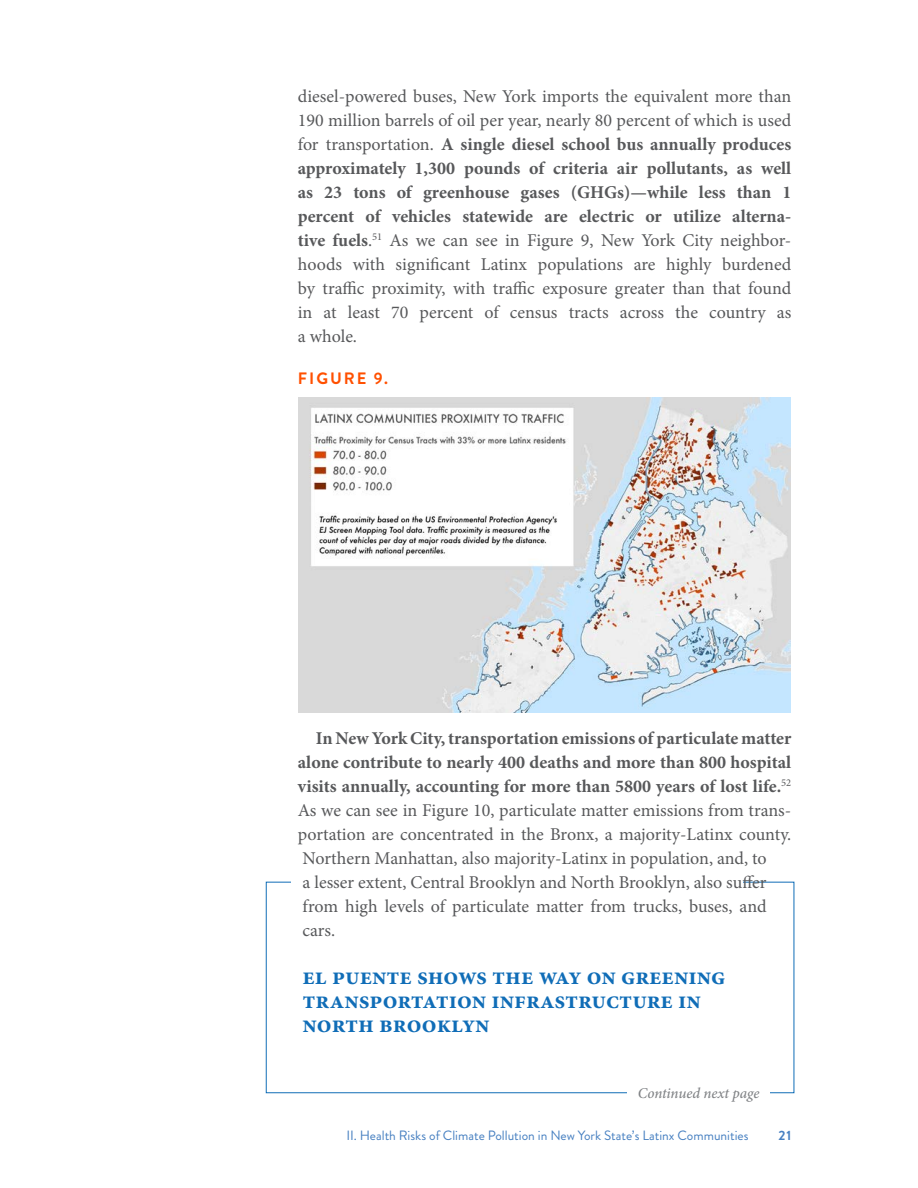
<style>
.page{position:relative;width:918px;height:1188px;background:#fff}
.page>*{position:absolute;margin:0;border:0;box-sizing:border-box;transform-origin:0 0}
.Sidebar{font:700 24px/24px "Minion Pro";color:#106db7}
.Body{font:18px/24px "Minion Pro";color:#57585a;text-align:justify}
.Figure_Title{font:700 16.5px "Brandon Grotesque";letter-spacing:.12em;color:#ff5000}
.Body-2{font:italic 500 15px "Minion Pro";letter-spacing:-.005em;color:#808285}
.t1{font:13.5px "Brandon Grotesque";color:#4780c1}
.t2{font:700 13.5px "Brandon Grotesque";color:#4780c1}
.s1{font-weight:700}
</style>
<div class="page">
<img style="left:298px;top:398px;width:493px;height:315px">
<p class="Body" style="left:298px;top:84px;width:495px">diesel-powered buses, New York imports the equivalent more than 190 million barrels of oil per year, nearly 80 percent of which is used for transportation. <span class="s1">A single diesel school bus annually produces approximately 1,300 pounds of criteria air pollutants, as well as 23 tons of greenhouse gases (GHGs)—while less than 1 percent of vehicles statewide are electric or utilize alterna&shy;tive fuels</span>.<sup>51</sup> As we can see in Figure 9, New York City neighbor&shy;hoods with significant Latinx populations are highly burdened by traffic proximity, with traffic exposure greater than that found in at least 70 percent of census tracts across the country as a whole.</p>
<p class="Figure_Title" style="left:298px;top:367px;width:92px">FIGURE 9.</p>
<p class="Body" style="left:298px;top:726px;width:495px;text-align:left;text-indent:18px"><span class="s1">In New York City, transportation emissions of particulate matter alone contribute to nearly 400 deaths and more than 800 hospital visits annually, accounting for more than 5800 years of lost life.</span><sup>52<br></sup>As we can see in Figure 10, particulate matter emissions from trans&shy;portation are concentrated in the Bronx, a majority-Latinx county.<br>Northern Manhattan, also majority-Latinx in population, and, to<br>a lesser extent, Central Brooklyn and North Brooklyn, also suffer from high levels of particulate matter from trucks, buses, and cars.</p>
<p class="Sidebar" style="left:303px;top:964px;width:424px">el puente shows the way on greening transportation infrastructure in north brooklyn</p>
<p class="Body-2" style="left:638px;top:1083px;width:123px">Continued next page</p>
<p class="t1" style="left:346px;top:1126px;width:404px">II. Health Risks of Climate Pollution in New York State’s Latinx Communities</p>
<p class="t2" style="left:779px;top:1126px;width:14px">21</p>
</div>
